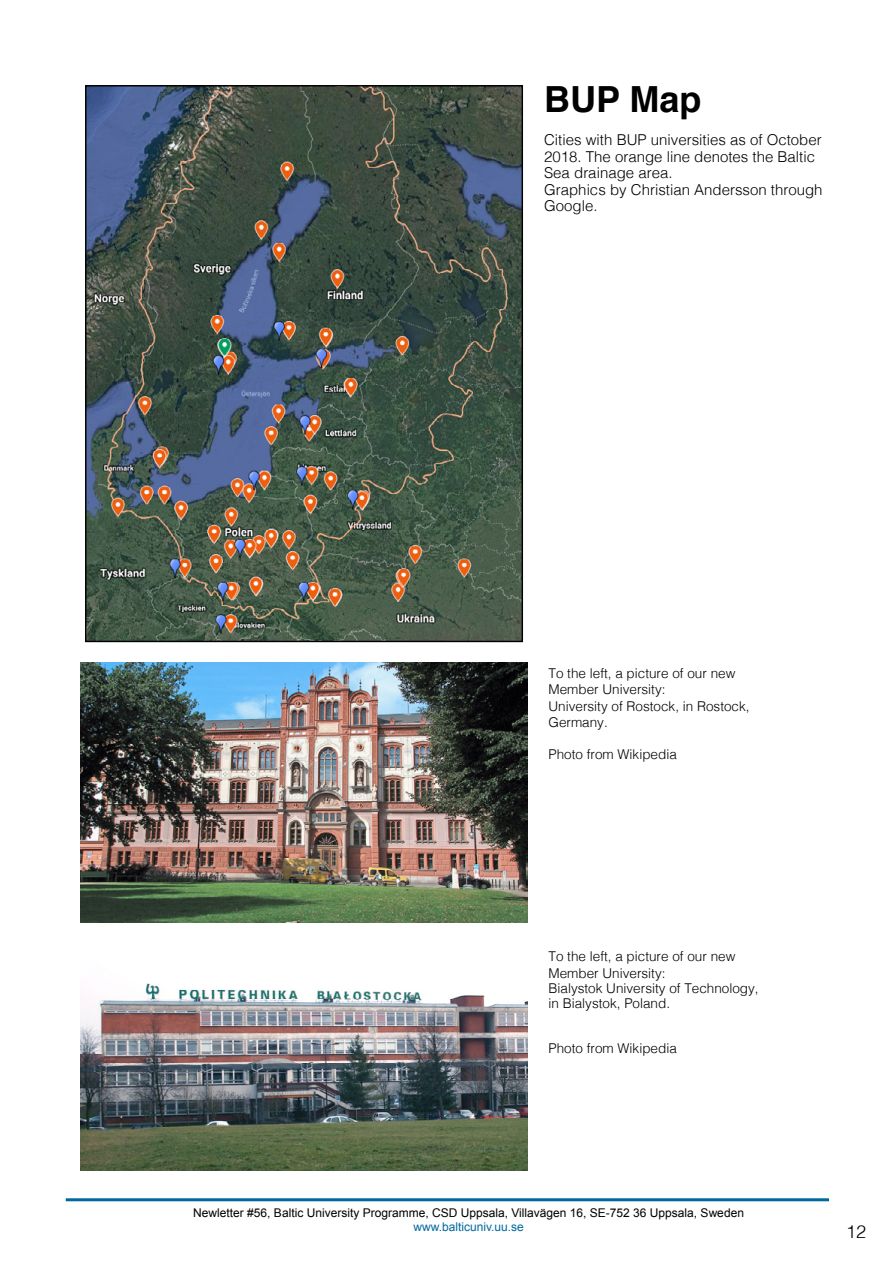
<style>
.page{position:relative;width:893px;height:1263px;background:#fff}
.page>*{position:absolute;margin:0;border:0;box-sizing:border-box;transform-origin:0 0}
.t1{font:700 36px "Helvetica";color:#000}
.t2{font:300 18px "Helvetica";color:#000}
.t3{font:300 15px/16.5px "Helvetica";color:#000}
.t4{font:300 13.5px/16.2px "Helvetica";color:#000}
.t5{font:12px "Arial";color:#000}
.t6{font:12px "Arial";color:#00679f}
</style>
<div class="page">
<hr style="left:66px;top:1198px;width:763px;height:3px;background:#00679f">
<img style="left:87px;top:87px;width:434px;height:553px">
<img style="left:80px;top:662px;width:448px;height:260px">
<img style="left:80px;top:983px;width:448px;height:187px">
<h1 class="t1" style="left:544px;top:70px;width:159px">BUP Map</h1>
<p class="t3" style="left:544px;top:130px;width:280px">Cities with BUP universities as of October<br>2018. The orange line denotes the Baltic<br>Sea drainage area.<br>Graphics by Christian Andersson through<br>Google.</p>
<p class="t4" style="left:549px;top:664px;width:203px">To the left, a picture of our new<br>Member University:<br>University of Rostock, in Rostock,<br>Germany.</p>
<p class="t4" style="left:549px;top:745px;width:130px">Photo from Wikipedia</p>
<p class="t4" style="left:549px;top:948px;width:212px;line-height:15.5px">To the left, a picture of our new<br>Member University:<br>Bialystok University of Technology, in Bialystok, Poland.</p>
<p class="t4" style="left:549px;top:1039px;width:130px">Photo from Wikipedia</p>
<p class="t5" style="left:193px;top:1205px;width:552px">Newletter #56, Baltic University Programme, CSD Uppsala, Villavägen 16, SE-752 36 Uppsala, Sweden</p>
<p class="t6" style="left:413px;top:1219px;width:112px">www.balticuniv.uu.se</p>
<h2 class="t2" style="left:846px;top:1216px;width:22px">12</h2>
</div>
